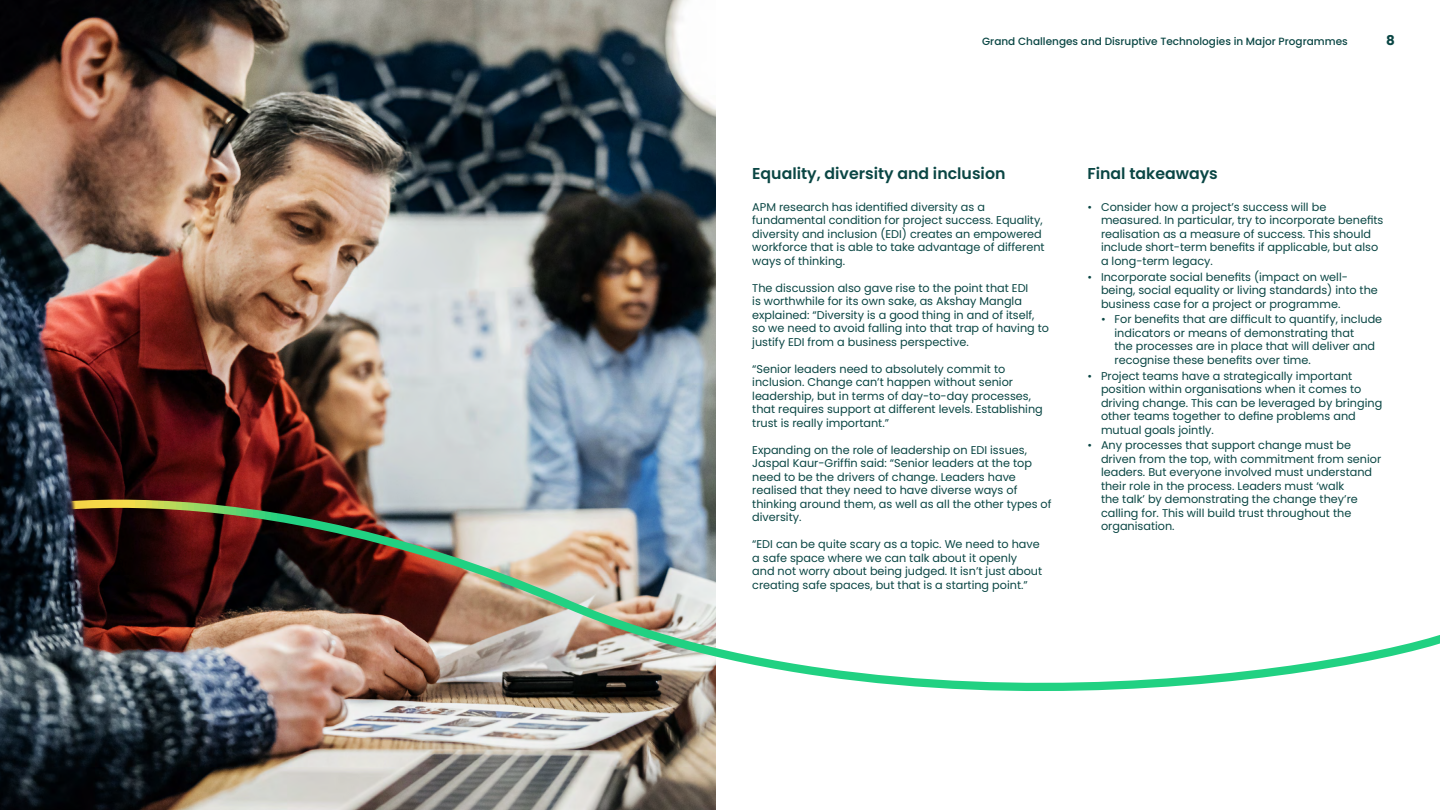
<style>
.page{position:relative;width:1440px;height:810px;background:#fff}
.page>*{position:absolute;margin:0;border:0;box-sizing:border-box;transform-origin:0 0}
.t1{font:600 15.75px "Poppins";color:#0a4644}
.t2{font:700 13.5px "Poppins";color:#0a4644}
.t3{font:11.25px/13.5px "Poppins";color:#0a4644}
.t4{font:500 10.5px "Poppins";color:#0a4644}
</style>
<div class="page">
<img style="left:0;top:0;width:716px;height:810px">
<img style="left:0;top:451px;width:1440px;height:318px">
<p class="t4" style="left:982px;top:35px;width:367px">Grand Challenges and Disruptive Technologies in Major Programmes</p>
<p class="t2" style="left:1386px;top:32px;width:10px">8</p>
<h1 class="t1" style="left:752px;top:164px;width:255px">Equality, diversity and inclusion</h1>
<p class="t3" style="left:752px;top:200px;width:294px">APM research has identified diversity as a fundamental condition for project success. Equality, diversity and inclusion (EDI) creates an empowered workforce that is able to take advantage of different ways of thinking.</p>
<p class="t3" style="left:752px;top:281px;width:298px">The discussion also gave rise to the point that EDI<br>is worthwhile for its own sake, as Akshay Mangla explained: “Diversity is a good thing in and of itself, so we need to avoid falling into that trap of having to justify EDI from a business perspective.</p>
<p class="t3" style="left:752px;top:362px;width:292px">“Senior leaders need to absolutely commit to inclusion. Change can’t happen without senior leadership, but in terms of day-to-day processes, that requires support at different levels. Establishing trust is really important.”</p>
<p class="t3" style="left:752px;top:443px;width:301px">Expanding on the role of leadership on EDI issues, Jaspal Kaur-Griffin said: “Senior leaders at the top need to be the drivers of change. Leaders have realised that they need to have diverse ways of thinking around them, as well as all the other types of diversity.</p>
<p class="t3" style="left:752px;top:538px;width:292px">“EDI can be quite scary as a topic. We need to have a safe space where we can talk about it openly and not worry about being judged. It isn’t just about creating safe spaces, but that is a starting point.”</p>
<h1 class="t1" style="left:1088px;top:164px;width:132px">Final takeaways</h1>
<p class="t3" style="left:1101px;top:200px;width:284px;text-indent:-14px">• Consider how a project’s success will be measured. In particular, try to incorporate benefits realisation as a measure of success. This should include short-term benefits if applicable, but also a long-term legacy.</p>
<p class="t3" style="left:1101px;top:270px;width:278px;text-indent:-14px">• Incorporate social benefits (impact on well&shy;being, social equality or living standards) into the business case for a project or programme.</p>
<p class="t3" style="left:1114px;top:313px;width:269px;text-indent:-14px">• For benefits that are difficult to quantify, include indicators or means of demonstrating that<br>the processes are in place that will deliver and recognise these benefits over time.</p>
<p class="t3" style="left:1101px;top:369px;width:283px;text-indent:-14px">• Project teams have a strategically important position within organisations when it comes to driving change. This can be leveraged by bringing other teams together to define problems and mutual goals jointly.</p>
<p class="t3" style="left:1101px;top:439px;width:282px;text-indent:-14px">• Any processes that support change must be driven from the top, with commitment from senior leaders. But everyone involved must understand their role in the process. Leaders must ‘walk<br>the talk’ by demonstrating the change they’re calling for. This will build trust throughout the organisation.</p>
</div>
